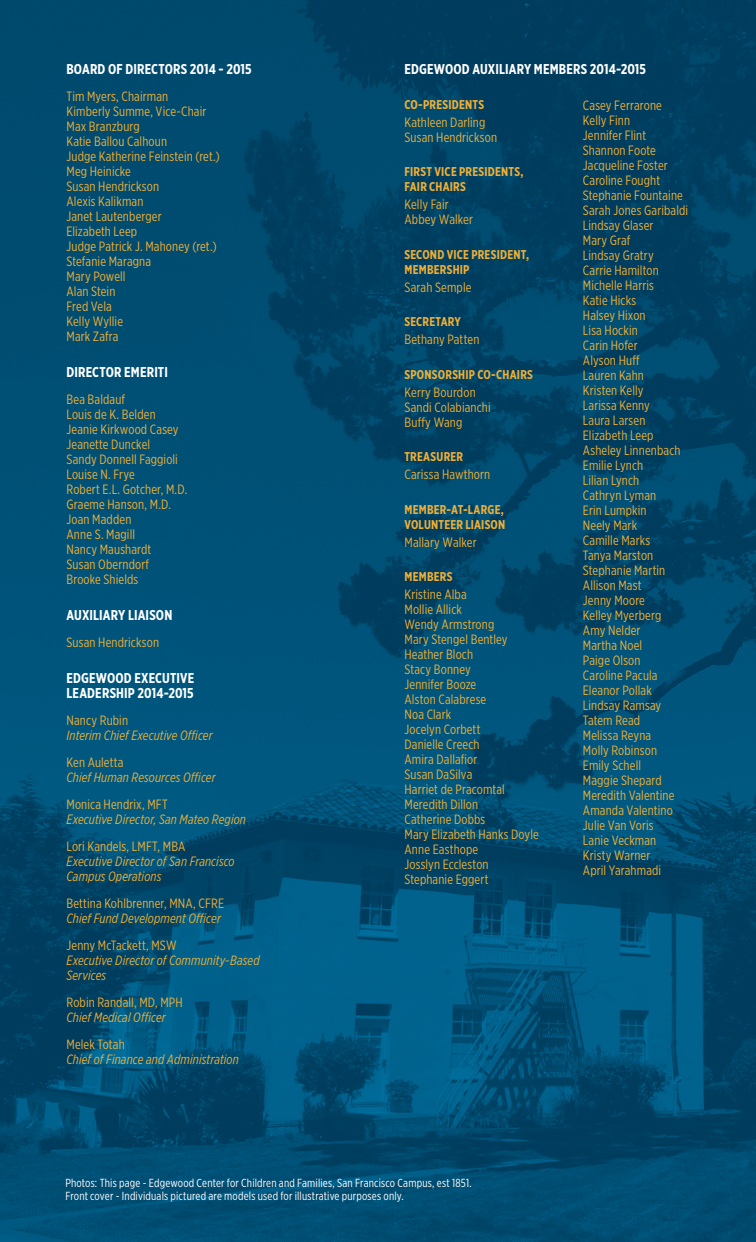
<style>
.page{position:relative;width:756px;height:1242px;background:#fff}
.page>*{position:absolute;margin:0;border:0;box-sizing:border-box;transform-origin:0 0}
.t1{font:700 14.25px/15px "Gotham X Narrow";letter-spacing:.01em;color:#fff}
.t2{font:13.5px/15px "Gotham X Narrow";letter-spacing:.01em;color:#efaf37}
.t3{font:italic 13.5px/15px "Gotham X Narrow";letter-spacing:.01em;color:#efaf37}
.t4{font:700 12.75px/15px "Gotham X Narrow";letter-spacing:.015em;color:#efaf37}
.t5{font:11.7px/12.8px "Gotham X Narrow";letter-spacing:.015em;color:#fff}
</style>
<div class="page">
<img style="left:0;top:0;width:756px;height:1242px">
<p class="t1" style="left:66px;top:62px;width:187px">BOARD OF DIRECTORS 2014 - 2015</p>
<p class="t2" style="left:66px;top:89px;width:155px">Tim Myers, Chairman<br>Kimberly Summe, Vice-Chair<br>Max Branzburg<br>Katie Ballou Calhoun<br>Judge Katherine Feinstein (ret.)<br>Meg Heinicke<br>Susan Hendrickson<br>Alexis Kalikman<br>Janet Lautenberger<br>Elizabeth Leep<br>Judge Patrick J. Mahoney (ret.)<br>Stefanie Maragna<br>Mary Powell<br>Alan Stein<br>Fred Vela<br>Kelly Wyllie<br>Mark Zafra</p>
<p class="t1" style="left:66px;top:365px;width:103px">DIRECTOR EMERITI</p>
<p class="t2" style="left:66px;top:392px;width:122px">Bea Baldauf<br>Louis de K. Belden<br>Jeanie Kirkwood Casey<br>Jeanette Dunckel<br>Sandy Donnell Faggioli<br>Louise N. Frye<br>Robert E.L. Gotcher, M.D.<br>Graeme Hanson, M.D.<br>Joan Madden<br>Anne S. Magill<br>Nancy Maushardt<br>Susan Oberndorf<br>Brooke Shields</p>
<p class="t1" style="left:66px;top:608px;width:107px">AUXILIARY LIAISON</p>
<p class="t2" style="left:66px;top:635px;width:94px">Susan Hendrickson</p>
<p class="t1" style="left:66px;top:671px;width:129px">EDGEWOOD EXECUTIVE<br>LEADERSHIP 2014-2015</p>
<p class="t2" style="left:66px;top:713px;width:63px">Nancy Rubin</p>
<p class="t3" style="left:66px;top:728px;width:148px">Interim Chief Executive Officer</p>
<p class="t2" style="left:66px;top:755px;width:58px">Ken Auletta</p>
<p class="t3" style="left:66px;top:770px;width:151px">Chief Human Resources Officer</p>
<p class="t2" style="left:66px;top:797px;width:103px">Monica Hendrix, MFT</p>
<p class="t3" style="left:66px;top:812px;width:181px">Executive Director, San Mateo Region</p>
<p class="t2" style="left:66px;top:839px;width:121px">Lori Kandels, LMFT, MBA</p>
<p class="t3" style="left:66px;top:854px;width:170px">Executive Director of San Francisco<br>Campus Operations</p>
<p class="t2" style="left:66px;top:896px;width:159px">Bettina Kohlbrenner, MNA, CFRE</p>
<p class="t3" style="left:66px;top:911px;width:156px">Chief Fund Development Officer</p>
<p class="t2" style="left:66px;top:938px;width:112px">Jenny McTackett, MSW</p>
<p class="t3" style="left:66px;top:953px;width:195px">Executive Director of Community-Based<br>Services</p>
<p class="t2" style="left:66px;top:995px;width:118px">Robin Randall, MD, MPH</p>
<p class="t3" style="left:66px;top:1010px;width:101px">Chief Medical Officer</p>
<p class="t2" style="left:66px;top:1037px;width:60px">Melek Totah</p>
<p class="t3" style="left:66px;top:1052px;width:174px">Chief of Finance and Administration</p>
<p class="t1" style="left:405px;top:62px;width:243px">EDGEWOOD AUXILIARY MEMBERS 2014-2015</p>
<p class="t4" style="left:405px;top:97px;width:81px">CO-PRESIDENTS</p>
<p class="t2" style="left:405px;top:114px;width:94px">Kathleen Darling<br>Susan Hendrickson</p>
<p class="t4" style="left:405px;top:164px;width:120px">FIRST VICE PRESIDENTS,<br>FAIR CHAIRS</p>
<p class="t2" style="left:405px;top:197px;width:70px">Kelly Fair<br>Abbey Walker</p>
<p class="t4" style="left:405px;top:247px;width:126px">SECOND VICE PRESIDENT,<br>MEMBERSHIP</p>
<p class="t2" style="left:405px;top:279px;width:69px">Sarah Semple</p>
<p class="t4" style="left:405px;top:314px;width:58px">SECRETARY</p>
<p class="t2" style="left:405px;top:332px;width:76px">Bethany Patten</p>
<p class="t4" style="left:405px;top:367px;width:130px">SPONSORSHIP CO-CHAIRS</p>
<p class="t2" style="left:405px;top:384px;width:88px">Kerry Bourdon<br>Sandi Colabianchi<br>Buffy Wang</p>
<p class="t4" style="left:405px;top:449px;width:60px">TREASURER</p>
<p class="t2" style="left:405px;top:467px;width:87px">Carissa Hawthorn</p>
<p class="t4" style="left:405px;top:502px;width:102px">MEMBER-AT-LARGE,<br>VOLUNTEER LIAISON</p>
<p class="t2" style="left:405px;top:534px;width:74px">Mallary Walker</p>
<p class="t4" style="left:405px;top:569px;width:49px">MEMBERS</p>
<p class="t2" style="left:405px;top:587px;width:136px">Kristine Alba<br>Mollie Allick<br>Wendy Armstrong<br>Mary Stengel Bentley<br>Heather Bloch<br>Stacy Bonney<br>Jennifer Booze<br>Alston Calabrese<br>Noa Clark<br>Jocelyn Corbett<br>Danielle Creech<br>Amira Dallafior<br>Susan DaSilva<br>Harriet de Pracomtal<br>Meredith Dillon<br>Catherine Dobbs<br>Mary Elizabeth Hanks Doyle<br>Anne Easthope<br>Josslyn Eccleston<br>Stephanie Eggert</p>
<p class="t2" style="left:583px;top:98px;width:107px">Casey Ferrarone<br>Kelly Finn<br>Jennifer Flint<br>Shannon Foote<br>Jacqueline Foster<br>Caroline Fought<br>Stephanie Fountaine<br>Sarah Jones Garibaldi<br>Lindsay Glaser<br>Mary Graf<br>Lindsay Gratry<br>Carrie Hamilton<br>Michelle Harris<br>Katie Hicks<br>Halsey Hixon<br>Lisa Hockin<br>Carin Hofer<br>Alyson Huff<br>Lauren Kahn<br>Kristen Kelly<br>Larissa Kenny<br>Laura Larsen<br>Elizabeth Leep<br>Asheley Linnenbach<br>Emilie Lynch<br>Lilian Lynch<br>Cathryn Lyman<br>Erin Lumpkin<br>Neely Mark<br>Camille Marks<br>Tanya Marston<br>Stephanie Martin<br>Allison Mast<br>Jenny Moore<br>Kelley Myerberg<br>Amy Nelder<br>Martha Noel<br>Paige Olson<br>Caroline Pacula<br>Eleanor Pollak<br>Lindsay Ramsay<br>Tatem Read<br>Melissa Reyna<br>Molly Robinson<br>Emily Schell<br>Maggie Shepard<br>Meredith Valentine<br>Amanda Valentino<br>Julie Van Voris<br>Lanie Veckman<br>Kristy Warner<br>April Yarahmadi</p>
<p class="t5" style="left:65px;top:1176px;width:408px">Photos: This page - Edgewood Center for Children and Families, San Francisco Campus, est 1851.<br>Front cover - Individuals pictured are models used for illustrative purposes only.</p>
</div>
